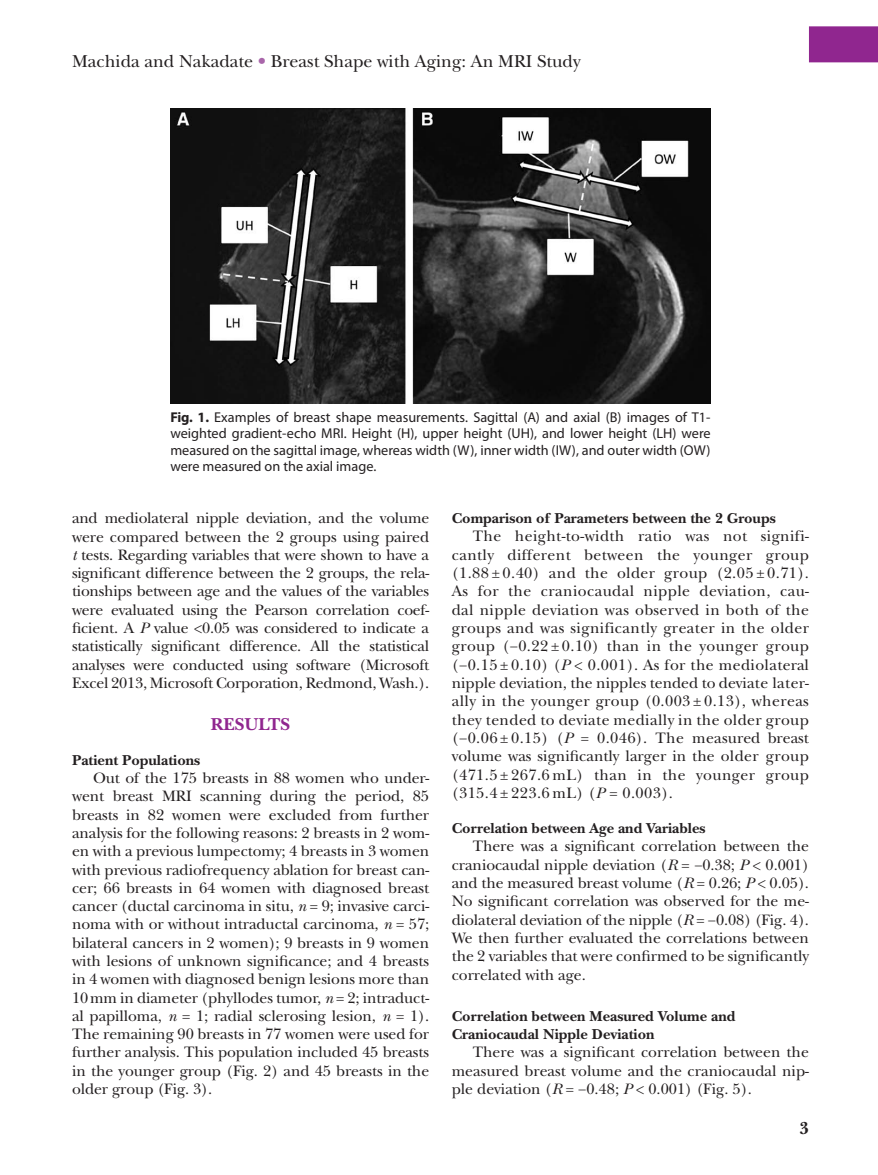
<style>
.page{position:relative;width:878px;height:1175px;background:#fff}
.page>*{position:absolute;margin:0;border:0;box-sizing:border-box;transform-origin:0 0}
.t1{font:18px "New Baskerville";color:#231f20}
.t2{font:700 18px "New Baskerville";color:#90268f}
.t3{font:700 18px "New Baskerville";color:#231f20}
.t4{font:15.75px/18.3px "New Baskerville";letter-spacing:-.005em;color:#231f20;text-align:justify}
.t5{font:700 15px/18.3px "New Baskerville";color:#231f20}
.t6{font:14.25px/16.5px "Myriad Pro";color:#231f20;text-align:justify}
.s1{color:#a966aa}
.s2{font-weight:700}
.s3{font-style:italic}
</style>
<div class="page">
<div style="left:808px;top:26px;width:70px;height:36px;background:#90268f"></div>
<img style="left:170px;top:108px;width:540px;height:295px">
<p class="t1" style="left:72px;top:51px;width:510px">Machida and Nakadate <span class="s1">•</span> Breast Shape with Aging: An MRI Study</p>
<p class="t6" style="left:170px;top:408px;width:542px"><span class="s2">Fig. 1.</span> Examples of breast shape measurements. Sagittal (A) and axial (B) images of T1- weighted gradient-echo MRI . Height (H), upper height (UH), and lower height (LH) were measured on the sagittal image, whereas width (W), inner width (IW), and outer width (OW) were measured on the axial image.</p>
<p class="t4" style="left:72px;top:509px;width:359px">and mediolateral nipple deviation, and the volume were compared between the 2 groups using paired <span class="s3">t</span> tests. Regarding variables that were shown to have a significant difference between the 2 groups, the rela&shy;tionships between age and the values of the variables were evaluated using the Pearson correlation coef&shy;ficient. A <span class="s3">P</span> value &lt;0.05 was considered to indicate a statistically significant difference. All the statistical analyses were conducted using software (Microsoft Excel 2013, Microsoft Corporation, Redmond, Wash.).</p>
<p class="t2" style="left:211px;top:713px;width:81px">RESULTS</p>
<p class="t5" style="left:72px;top:751px;width:130px">Patient Populations</p>
<p class="t4" style="left:72px;top:769px;width:359px;text-indent:21px">Out of the 175 breasts in 88 women who under&shy;went breast MRI scanning during the period, 85 breasts in 82 women were excluded from further analysis for the following reasons: 2 breasts in 2 wom&shy;en with a previous lumpectomy; 4 breasts in 3 women with previous radiofrequency ablation for breast can&shy;cer; 66 breasts in 64 women with diagnosed breast cancer (ductal carcinoma in situ, <span class="s3">n</span> = 9; invasive carci&shy;noma with or without intraductal carcinoma, <span class="s3">n</span> = 57; bilateral cancers in 2 women); 9 breasts in 9 women with lesions of unknown significance; and 4 breasts in 4 women with diagnosed benign lesions more than 10mm in diameter (phyllodes tumor, <span class="s3">n</span> = 2; intraduct&shy;al papilloma, <span class="s3">n</span> = 1; radial sclerosing lesion, <span class="s3">n</span> = 1).<br>The remaining 90 breasts in 77 women were used for further analysis. This population included 45 breasts in the younger group (Fig. 2) and 45 breasts in the older group (Fig. 3).</p>
<p class="t5" style="left:452px;top:509px;width:325px">Comparison of Parameters between the 2 Groups</p>
<p class="t4" style="left:452px;top:527px;width:359px;text-indent:21px">The height-to-width ratio was not signifi&shy;cantly different between the younger group (1.88 ± 0.40) and the older group (2.05 ± 0.71).<br>As for the craniocaudal nipple deviation, cau&shy;dal nipple deviation was observed in both of the groups and was significantly greater in the older group (−0.22 ± 0.10) than in the younger group (−0.15 ± 0.10) (<span class="s3">P</span> &lt; 0.001). As for the mediolateral nipple deviation, the nipples tended to deviate later&shy;ally in the younger group (0.003 ± 0.13), whereas they tended to deviate medially in the older group (−0.06 ± 0.15) (<span class="s3">P</span> = 0.046). The measured breast volume was significantly larger in the older group (471.5 ± 267.6 mL) than in the younger group (315.4 ± 223.6 mL) (<span class="s3">P</span> = 0.003).</p>
<p class="t5" style="left:452px;top:819px;width:255px">Correlation between Age and Variables</p>
<p class="t4" style="left:452px;top:837px;width:359px;text-indent:21px">There was a significant correlation between the craniocaudal nipple deviation (<span class="s3">R</span> = −0.38; <span class="s3">P</span> &lt; 0.001) and the measured breast volume (<span class="s3">R</span> = 0.26; <span class="s3">P</span> &lt; 0.05).<br>No significant correlation was observed for the me&shy;diolateral deviation of the nipple (<span class="s3">R</span> = −0.08) (Fig. 4).<br>We then further evaluated the correlations between the 2 variables that were confirmed to be significantly correlated with age.</p>
<p class="t5" style="left:452px;top:1006px;width:285px">Correlation between Measured Volume and<br>Craniocaudal Nipple Deviation</p>
<p class="t4" style="left:452px;top:1043px;width:359px;text-indent:21px">There was a significant correlation between the measured breast volume and the craniocaudal nip&shy;ple deviation (<span class="s3">R</span> = −0.48; <span class="s3">P</span> &lt; 0.001) (Fig. 5).</p>
<p class="t3" style="left:799px;top:1118px;width:11px">3</p>
</div>
